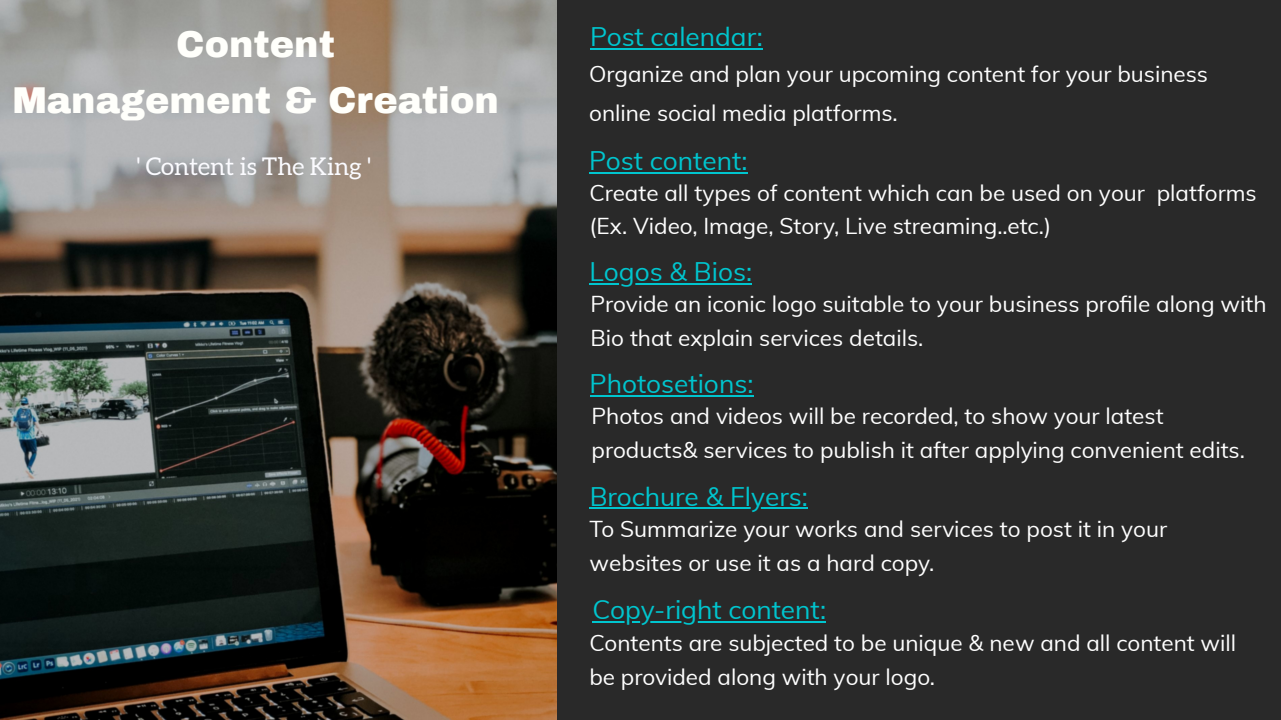
<style>
.page{position:relative;width:1281px;height:720px;background:#fff}
.page>*{position:absolute;margin:0;border:0;box-sizing:border-box;transform-origin:0 0}
.t1{font:900 36.62px/55.4px "Archivo";color:#fffffb;text-align:center}
.t2{font:26.25px "Muli";color:#00c5ce}
.t3{font:24.38px "Aleo";color:#fbfbff}
.t4{font:22.5px/33.8px "Muli";color:#fff}
</style>
<div class="page">
<div style="left:0;top:0;width:1280px;height:720px;background:#292929"></div>
<img style="left:0;top:0;width:556px;height:720px">
<hr style="left:590px;top:48px;width:172px;height:2px;background:#00c5ce">
<hr style="left:589px;top:172px;width:158px;height:2px;background:#00c5ce">
<hr style="left:589px;top:283px;width:163px;height:2px;background:#00c5ce">
<hr style="left:589px;top:395px;width:164px;height:2px;background:#00c5ce">
<hr style="left:589px;top:507px;width:218px;height:2px;background:#00c5ce">
<hr style="left:592px;top:621px;width:234px;height:2px;background:#00c5ce">
<h1 class="t1" style="left:12px;top:17px;width:488px">Content<br>Management &amp; Creation</h1>
<p class="t3" style="left:136px;top:156px;width:236px">' Content is The King '</p>
<p class="t2" style="left:590px;top:25px;width:174px">Post calendar:</p>
<p class="t4" style="left:589px;top:55px;width:620px;line-height:39.4px">Organize and plan your upcoming content for your business online social media platforms.</p>
<p class="t2" style="left:589px;top:149px;width:160px">Post content:</p>
<p class="t4" style="left:589px;top:177px;width:668px">Create all types of content which can be used on your platforms (Ex. Video, Image, Story, Live streaming..etc.)</p>
<p class="t2" style="left:589px;top:260px;width:164px">Logos &amp; Bios:</p>
<p class="t4" style="left:590px;top:289px;width:677px">Provide an iconic logo suitable to your business profile along with<br>Bio that explain services details.</p>
<p class="t2" style="left:589px;top:372px;width:165px">Photosetions:</p>
<p class="t4" style="left:591px;top:400px;width:654px">Photos and videos will be recorded, to show your latest products&amp; services to publish it after applying convenient edits.</p>
<p class="t2" style="left:589px;top:485px;width:219px">Brochure &amp; Flyers:</p>
<p class="t4" style="left:589px;top:514px;width:579px">To Summarize your works and services to post it in your websites or use it as a hard copy.</p>
<p class="t2" style="left:592px;top:598px;width:235px">Copy-right content:</p>
<p class="t4" style="left:589px;top:627px;width:648px">Contents are subjected to be unique &amp; new and all content will be provided along with your logo.</p>
</div>
